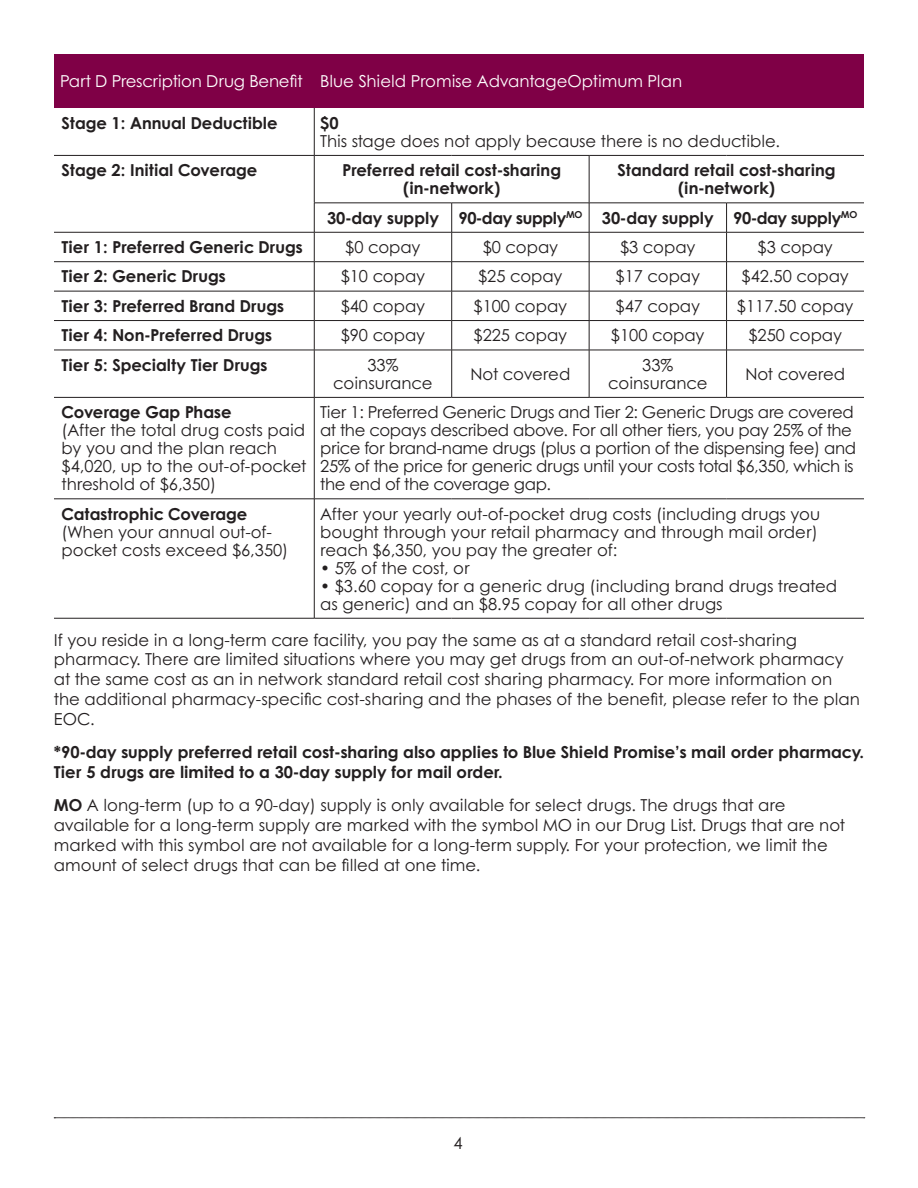
<style>
.page{position:relative;width:918px;height:1188px;background:#fff}
.page>*{position:absolute;margin:0;border:0;box-sizing:border-box;transform-origin:0 0}
.t1{font:16.5px/18px "Century Gothic B";color:#231f20}
.t2{font:700 16.5px/18px "Century Gothic B";color:#231f20;text-align:center}
.t3{font:16.5px/18px "Century Gothic B";letter-spacing:-.02em;color:#231f20}
.t4{font:16.5px "Century Gothic B";letter-spacing:-.01em;color:#fff}
.s1{font-weight:700}
</style>
<div class="page">
<svg style="left:54px;top:1118px;width:811px;height:1px"></svg>
<div style="left:54px;top:54px;width:810px;height:54px;background:#7f0046"></div>
<hr style="left:314px;top:108px;width:1px;height:47px;background:#231f20">
<hr style="left:54px;top:155px;width:260px;height:1px;background:#231f20">
<hr style="left:314px;top:155px;width:138px;height:1px;background:#231f20">
<hr style="left:314px;top:156px;width:1px;height:47px;background:#231f20">
<hr style="left:452px;top:155px;width:137px;height:1px;background:#231f20">
<hr style="left:589px;top:155px;width:138px;height:1px;background:#231f20">
<hr style="left:589px;top:156px;width:1px;height:47px;background:#231f20">
<hr style="left:727px;top:155px;width:137px;height:1px;background:#231f20">
<hr style="left:314px;top:203px;width:138px;height:1px;background:#231f20">
<svg style="left:314px;top:203px;width:1px;height:29px"></svg>
<hr style="left:452px;top:203px;width:137px;height:1px;background:#231f20">
<svg style="left:451px;top:203px;width:1px;height:29px"></svg>
<hr style="left:589px;top:203px;width:138px;height:1px;background:#231f20">
<svg style="left:589px;top:203px;width:1px;height:29px"></svg>
<hr style="left:727px;top:203px;width:137px;height:1px;background:#231f20">
<svg style="left:726px;top:203px;width:1px;height:29px"></svg>
<hr style="left:54px;top:232px;width:260px;height:1px;background:#231f20">
<hr style="left:314px;top:232px;width:138px;height:1px;background:#231f20">
<hr style="left:314px;top:232px;width:1px;height:30px;background:#231f20">
<hr style="left:452px;top:232px;width:137px;height:1px;background:#231f20">
<hr style="left:451px;top:232px;width:1px;height:30px;background:#231f20">
<hr style="left:589px;top:232px;width:138px;height:1px;background:#231f20">
<hr style="left:589px;top:232px;width:1px;height:30px;background:#231f20">
<hr style="left:727px;top:232px;width:137px;height:1px;background:#231f20">
<hr style="left:726px;top:232px;width:1px;height:30px;background:#231f20">
<hr style="left:54px;top:261px;width:260px;height:1px;background:#231f20">
<hr style="left:314px;top:261px;width:138px;height:1px;background:#231f20">
<hr style="left:452px;top:261px;width:137px;height:1px;background:#231f20">
<hr style="left:589px;top:261px;width:138px;height:1px;background:#231f20">
<hr style="left:727px;top:261px;width:137px;height:1px;background:#231f20">
<hr style="left:54px;top:291px;width:260px;height:1px;background:#231f20">
<hr style="left:314px;top:291px;width:138px;height:1px;background:#231f20">
<hr style="left:452px;top:291px;width:137px;height:1px;background:#231f20">
<hr style="left:589px;top:291px;width:138px;height:1px;background:#231f20">
<hr style="left:727px;top:291px;width:137px;height:1px;background:#231f20">
<hr style="left:54px;top:320px;width:260px;height:1px;background:#231f20">
<hr style="left:314px;top:320px;width:138px;height:1px;background:#231f20">
<svg style="left:314px;top:262px;width:1px;height:88px"></svg>
<hr style="left:452px;top:320px;width:137px;height:1px;background:#231f20">
<svg style="left:451px;top:262px;width:1px;height:88px"></svg>
<hr style="left:589px;top:320px;width:138px;height:1px;background:#231f20">
<svg style="left:589px;top:262px;width:1px;height:88px"></svg>
<hr style="left:727px;top:320px;width:137px;height:1px;background:#231f20">
<svg style="left:726px;top:262px;width:1px;height:88px"></svg>
<hr style="left:54px;top:350px;width:260px;height:1px;background:#231f20">
<hr style="left:314px;top:350px;width:138px;height:1px;background:#231f20">
<hr style="left:314px;top:350px;width:1px;height:47px;background:#231f20">
<hr style="left:452px;top:350px;width:137px;height:1px;background:#231f20">
<hr style="left:451px;top:350px;width:1px;height:47px;background:#231f20">
<hr style="left:589px;top:350px;width:138px;height:1px;background:#231f20">
<hr style="left:589px;top:350px;width:1px;height:47px;background:#231f20">
<hr style="left:727px;top:350px;width:137px;height:1px;background:#231f20">
<hr style="left:726px;top:350px;width:1px;height:47px;background:#231f20">
<hr style="left:54px;top:397px;width:260px;height:1px;background:#231f20">
<hr style="left:314px;top:397px;width:138px;height:1px;background:#231f20">
<hr style="left:314px;top:398px;width:1px;height:101px;background:#231f20">
<hr style="left:452px;top:397px;width:137px;height:1px;background:#231f20">
<hr style="left:589px;top:397px;width:138px;height:1px;background:#231f20">
<hr style="left:727px;top:397px;width:137px;height:1px;background:#231f20">
<hr style="left:54px;top:499px;width:260px;height:1px;background:#231f20">
<hr style="left:314px;top:499px;width:138px;height:1px;background:#231f20">
<hr style="left:314px;top:499px;width:1px;height:119px;background:#231f20">
<hr style="left:452px;top:499px;width:137px;height:1px;background:#231f20">
<hr style="left:589px;top:499px;width:138px;height:1px;background:#231f20">
<hr style="left:727px;top:499px;width:137px;height:1px;background:#231f20">
<hr style="left:54px;top:618px;width:260px;height:1px;background:#231f20">
<hr style="left:314px;top:618px;width:138px;height:1px;background:#231f20">
<hr style="left:452px;top:618px;width:137px;height:1px;background:#231f20">
<hr style="left:589px;top:618px;width:138px;height:1px;background:#231f20">
<hr style="left:727px;top:618px;width:137px;height:1px;background:#231f20">
<p class="t4" style="left:60px;top:71px;width:624px">Part D Prescription Drug Benefit Blue Shield Promise AdvantageOptimum Plan</p>
<p class="t2" style="left:62px;top:113px;width:218px">Stage 1: Annual Deductible</p>
<p class="t2" style="left:320px;top:113px;width:20px">$0</p>
<p class="t1" style="left:320px;top:132px;width:461px">This stage does not apply because there is no deductible.</p>
<p class="t2" style="left:62px;top:161px;width:197px">Stage 2: Initial Coverage</p>
<p class="t2" style="left:342px;top:161px;width:220px">Preferred retail cost-sharing (in-network)</p>
<p class="t2" style="left:618px;top:161px;width:219px">Standard retail cost-sharing (in-network)</p>
<p class="t2" style="left:327px;top:208px;width:532px">30-day supply 90-day supply<sup>MO</sup> 30-day supply 90-day supply<sup>MO</sup></p>
<p class="t2" style="left:62px;top:238px;width:243px">Tier 1: Preferred Generic Drugs</p>
<p class="t1" style="left:345px;top:238px;width:77px">$0 copay</p>
<p class="t1" style="left:483px;top:238px;width:77px">$0 copay</p>
<p class="t1" style="left:620px;top:238px;width:77px">$3 copay</p>
<p class="t1" style="left:758px;top:238px;width:77px">$3 copay</p>
<p class="t2" style="left:62px;top:267px;width:166px">Tier 2: Generic Drugs</p>
<p class="t1" style="left:341px;top:267px;width:86px">$10 copay</p>
<p class="t1" style="left:478px;top:267px;width:86px">$25 copay</p>
<p class="t1" style="left:616px;top:267px;width:86px">$17 copay</p>
<p class="t1" style="left:742px;top:267px;width:109px">$42.50 copay</p>
<p class="t2" style="left:62px;top:297px;width:224px">Tier 3: Preferred Brand Drugs</p>
<p class="t1" style="left:341px;top:297px;width:86px">$40 copay</p>
<p class="t1" style="left:474px;top:297px;width:95px">$100 copay</p>
<p class="t1" style="left:616px;top:297px;width:86px">$47 copay</p>
<p class="t1" style="left:737px;top:297px;width:118px">$117.50 copay</p>
<p class="t2" style="left:62px;top:326px;width:212px">Tier 4: Non-Preferred Drugs</p>
<p class="t1" style="left:341px;top:326px;width:86px">$90 copay</p>
<p class="t1" style="left:474px;top:326px;width:95px">$225 copay</p>
<p class="t1" style="left:611px;top:326px;width:95px">$100 copay</p>
<p class="t1" style="left:748px;top:326px;width:95px">$250 copay</p>
<p class="t2" style="left:62px;top:355px;width:207px">Tier 5: Specialty Tier Drugs</p>
<p class="t1" style="left:333px;top:356px;width:101px;text-align:center">33% coinsurance</p>
<p class="t1" style="left:470px;top:365px;width:101px">Not covered</p>
<p class="t1" style="left:608px;top:356px;width:101px;text-align:center">33% coinsurance</p>
<p class="t1" style="left:745px;top:365px;width:101px">Not covered</p>
<p class="t2" style="left:62px;top:403px;width:171px">Coverage Gap Phase</p>
<p class="t1" style="left:62px;top:421px;width:246px">(After the total drug costs paid by you and the plan reach $4,020, up to the out-of-pocket threshold of $6,350)</p>
<p class="t3" style="left:320px;top:403px;width:538px">Tier 1: Preferred Generic Drugs and Tier 2: Generic Drugs are covered at the copays described above. For all other tiers, you pay 25% of the price for brand-name drugs (plus a portion of the dispensing fee) and 25% of the price for generic drugs until your costs total $6,350, which is the end of the coverage gap.</p>
<p class="t1" style="left:320px;top:504px;width:501px">After your yearly out-of-pocket drug costs (including drugs you bought through your retail pharmacy and through mail order) reach $6,350, you pay the greater of:</p>
<p class="t1" style="left:320px;top:558px;width:151px">• 5% of the cost, or</p>
<p class="t1" style="left:320px;top:576px;width:518px">• $3.60 copay for a generic drug (including brand drugs treated as generic) and an $8.95 copay for all other drugs</p>
<p class="t1" style="left:54px;top:630px;width:807px;line-height:19.8px">If you reside in a long-term care facility, you pay the same as at a standard retail cost-sharing pharmacy. There are limited situations where you may get drugs from an out-of-network pharmacy at the same cost as an in network standard retail cost sharing pharmacy. For more information on the additional pharmacy-specific cost-sharing and the phases of the benefit, please refer to the plan EOC.</p>
<p class="t2" style="left:54px;top:742px;width:812px;line-height:19.8px;text-align:left">*90-day supply preferred retail cost-sharing also applies to Blue Shield Promise’s mail order pharmacy.<br>Tier 5 drugs are limited to a 30-day supply for mail order.</p>
<p class="t1" style="left:54px;top:795px;width:793px;line-height:19.8px"><span class="s1">MO</span> A long-term (up to a 90-day) supply is only available for select drugs. The drugs that are available for a long-term supply are marked with the symbol MO in our Drug List. Drugs that are not marked with this symbol are not available for a long-term supply. For your protection, we limit the amount of select drugs that can be filled at one time.</p>
<p class="t2" style="left:62px;top:504px;width:187px">Catastrophic Coverage</p>
<p class="t1" style="left:62px;top:522px;width:228px">(When your annual out-of&shy;pocket costs exceed $6,350)</p>
<p class="t1" style="left:453px;top:1134px;width:11px">4</p>
</div>
